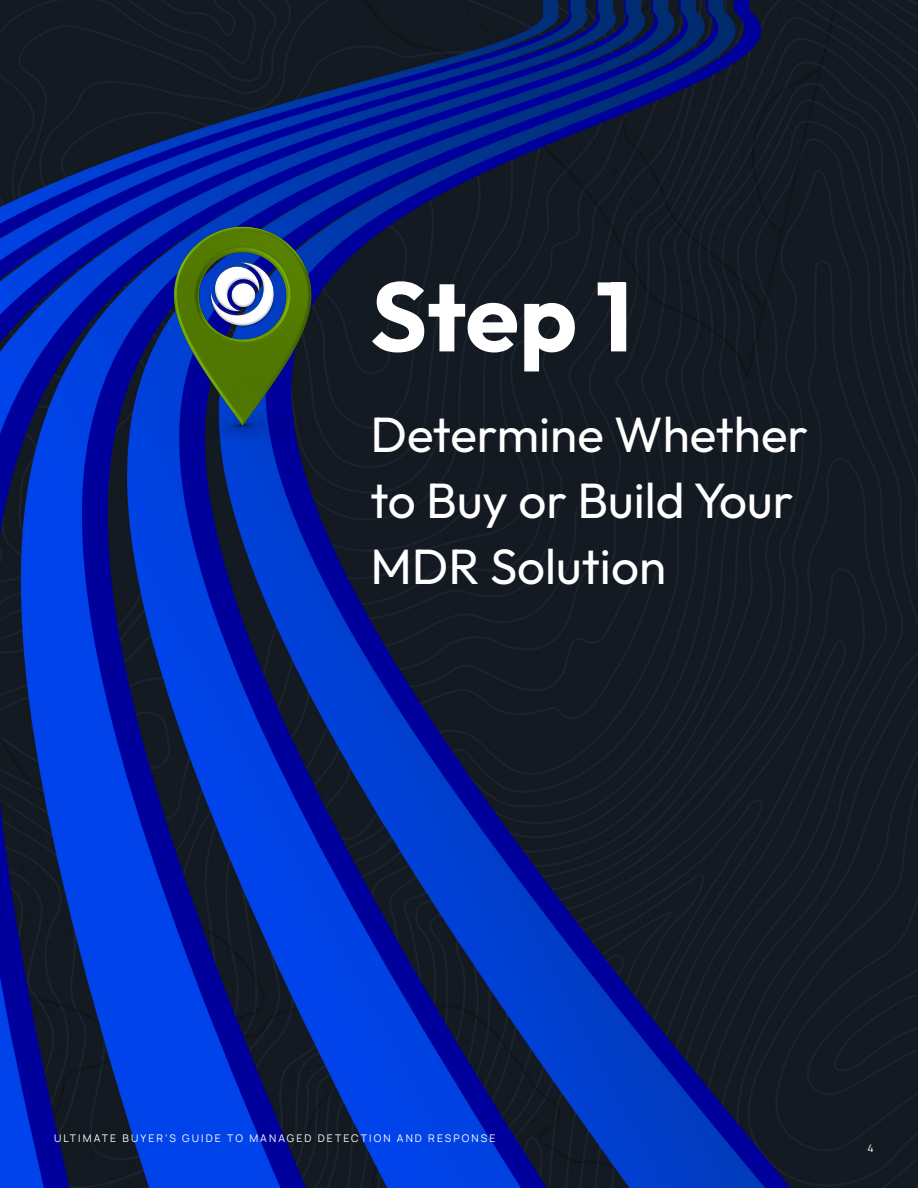
<style>
.page{position:relative;width:918px;height:1188px;background:#fff}
.page>*{position:absolute;margin:0;border:0;box-sizing:border-box;transform-origin:0 0}
.t1{font:700 97.8px "Outfit";color:#fff}
.t2{font:49.5px/66px "Outfit";color:#fff}
.t3{font:10.5px "Manrope";letter-spacing:.2em;color:#fff}
</style>
<div class="page">
<img style="left:0;top:0;width:918px;height:1188px">
<img style="left:154px;top:203px;width:164px;height:238px">
<h1 class="t1" style="left:370px;top:261px;width:264px">Step 1</h1>
<h2 class="t2" style="left:370px;top:401px;width:439px">Determine Whether to Buy or Build Your<br>MDR Solution</h2>
<p class="t3" style="left:54px;top:1131px;width:443px">ULTIMATE BUYER’S GUIDE TO MANAGED DETECTION AND RESPONSE</p>
<p class="t3" style="left:868px;top:1141px;width:8px">4</p>
</div>
